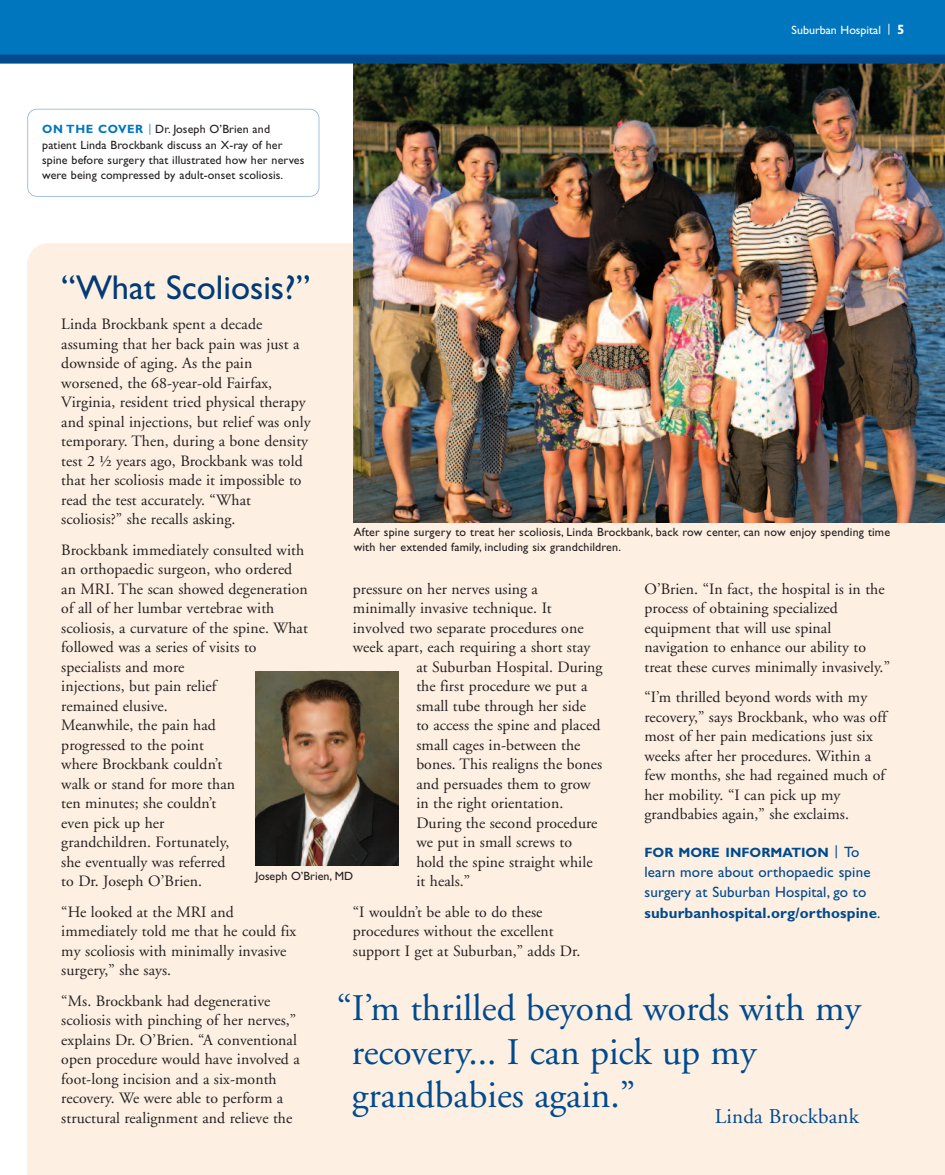
<style>
.page{position:relative;width:945px;height:1175px;background:#fff}
.page>*{position:absolute;margin:0;border:0;box-sizing:border-box;transform-origin:0 0}
.t1{font:37.5px/43.5px "Adobe Garamond";color:#004a8d}
.t2{font:34.5px "Gill Alt One";color:#003b75}
.t3{font:21px "Adobe Garamond";letter-spacing:.01em;color:#004a8d}
.t4{font:15.75px/19.5px "Adobe Garamond";letter-spacing:.005em;color:#231f20}
.t5{font:15px/20.2px "Gill Alt One";letter-spacing:.01em;color:#004a8d}
.t6{font:700 13.5px "Gill Alt One";color:#004a8d}
.t7{font:12px/15.3px "Gill Alt One";letter-spacing:.01em;color:#231f20}
.t8{font:12px "Gill Alt One";color:#fff}
.s1{font-weight:700;color:#0076be}
.s2{color:#4588c7}
.s3{font-weight:700;font-size:13.5px}
.s4{font-weight:400;font-size:14.25px}
.s5{font-weight:400;font-size:15px}
.s6{font-weight:700}
</style>
<div class="page">
<div style="left:27px;top:243px;width:918px;height:931px;background:#fdefe2"></div>
<img style="left:354px;top:64px;width:591px;height:458px">
<div style="left:0;top:0;width:945px;height:55px;background:#0076be"></div>
<div style="left:0;top:55px;width:945px;height:9px;background:#004a8d"></div>
<div style="left:27px;top:109px;width:292px;height:88px;border:2px solid #88acd9;border-radius:9px"></div>
<img style="left:256px;top:671px;width:142px;height:195px">
<p class="t7" style="left:42px;top:123px;width:264px"><span class="s1">ON THE COVER</span> <span class="s2">|</span> Dr. Joseph O’Brien and patient Linda Brockbank discuss an X-ray of her spine before surgery that illustrated how her nerves were being compressed by adult-onset scoliosis.</p>
<h2 class="t2" style="left:61px;top:274px;width:251px">“What Scoliosis?”</h2>
<p class="t8" style="left:792px;top:25px;width:115px">Suburban Hospital | <span class="s3">5</span></p>
<p class="t4" style="left:61px;top:316px;width:251px">Linda Brockbank spent a decade assuming that her back pain was just a downside of aging. As the pain worsened, the 68-year-old Fairfax, Virginia, resident tried physical therapy and spinal injections, but relief was only temporary. Then, during a bone density test 2 ½ years ago, Brockbank was told that her scoliosis made it impossible to read the test accurately. “What scoliosis?” she recalls asking.</p>
<p class="t4" style="left:61px;top:541px;width:248px">Brockbank immediately consulted with an orthopaedic surgeon, who ordered an MRI. The scan showed degeneration of all of her lumbar vertebrae with scoliosis, a curvature of the spine. What followed was a series of visits to specialists and more<br>injections, but pain relief<br>remained elusive.<br>Meanwhile, the pain had<br>progressed to the point<br>where Brockbank couldn’t<br>walk or stand for more than<br>ten minutes; she couldn’t<br>even pick up her<br>grandchildren. Fortunately,<br>she eventually was referred<br>to Dr. Joseph O’Brien.</p>
<p class="t4" style="left:61px;top:903px;width:236px">“He looked at the MRI and immediately told me that he could fix my scoliosis with minimally invasive surgery,” she says.</p>
<p class="t4" style="left:61px;top:992px;width:240px">“Ms. Brockbank had degenerative scoliosis with pinching of her nerves,” explains Dr. O’Brien. “A conventional open procedure would have involved a foot-long incision and a six-month recovery. We were able to perform a structural realignment and relieve the</p>
<p class="t7" style="left:354px;top:526px;width:538px;line-height:14.2px">After spine surgery to treat her scoliosis, Linda Brockbank, back row center, can now enjoy spending time with her extended family, including six grandchildren.</p>
<p class="t4" style="left:353px;top:580px;width:187px">pressure on her nerves using a</p>
<p class="t4" style="left:353px;top:600px;width:200px">minimally invasive technique. It</p>
<p class="t4" style="left:353px;top:619px;width:232px">involved two separate procedures one</p>
<p class="t4" style="left:353px;top:639px;width:239px">week apart, each requiring a short stay</p>
<p class="t4" style="left:416px;top:658px;width:188px">at Suburban Hospital. During</p>
<p class="t4" style="left:416px;top:678px;width:173px">the first procedure we put a</p>
<p class="t4" style="left:416px;top:697px;width:171px">small tube through her side</p>
<p class="t4" style="left:416px;top:717px;width:186px">to access the spine and placed</p>
<p class="t4" style="left:416px;top:736px;width:166px">small cages in-between the</p>
<p class="t4" style="left:416px;top:756px;width:187px">bones. This realigns the bones</p>
<p class="t4" style="left:416px;top:775px;width:176px">and persuades them to grow</p>
<p class="t4" style="left:416px;top:795px;width:148px">in the right orientation.</p>
<p class="t4" style="left:416px;top:814px;width:183px">During the second procedure</p>
<p class="t4" style="left:416px;top:834px;width:157px">we put in small screws to</p>
<p class="t4" style="left:416px;top:853px;width:178px">hold the spine straight while</p>
<p class="t4" style="left:416px;top:873px;width:55px">it heals.”</p>
<p class="t4" style="left:353px;top:903px;width:229px">“I wouldn’t be able to do these procedures without the excellent support I get at Suburban,” adds Dr.</p>
<p class="t4" style="left:644px;top:580px;width:247px">O’Brien. “In fact, the hospital is in the process of obtaining specialized equipment that will use spinal navigation to enhance our ability to treat these curves minimally invasively.”</p>
<p class="t4" style="left:644px;top:688px;width:244px">“I’m thrilled beyond words with my recovery,” says Brockbank, who was off most of her pain medications just six weeks after her procedures. Within a few months, she had regained much of her mobility. “I can pick up my grandbabies again,” she exclaims.</p>
<p class="t6" style="left:644px;top:847px;width:217px">FOR MORE INFORMATION <span class="s4">|</span> <span class="s5">To</span></p>
<p class="t5" style="left:644px;top:863px;width:238px">learn more about orthopaedic spine surgery at Suburban Hospital, go to <span class="s6">suburbanhospital.org/orthospine</span>.</p>
<p class="t7" style="left:256px;top:869px;width:99px">Joseph O’Brien, MD</p>
<h1 class="t1" style="left:352px;top:990px;width:511px;text-indent:-15px">“I’m thrilled beyond words with my recovery... I can pick up my grandbabies again.”</h1>
<h3 class="t3" style="left:715px;top:1108px;width:146px">Linda Brockbank</h3>
</div>
